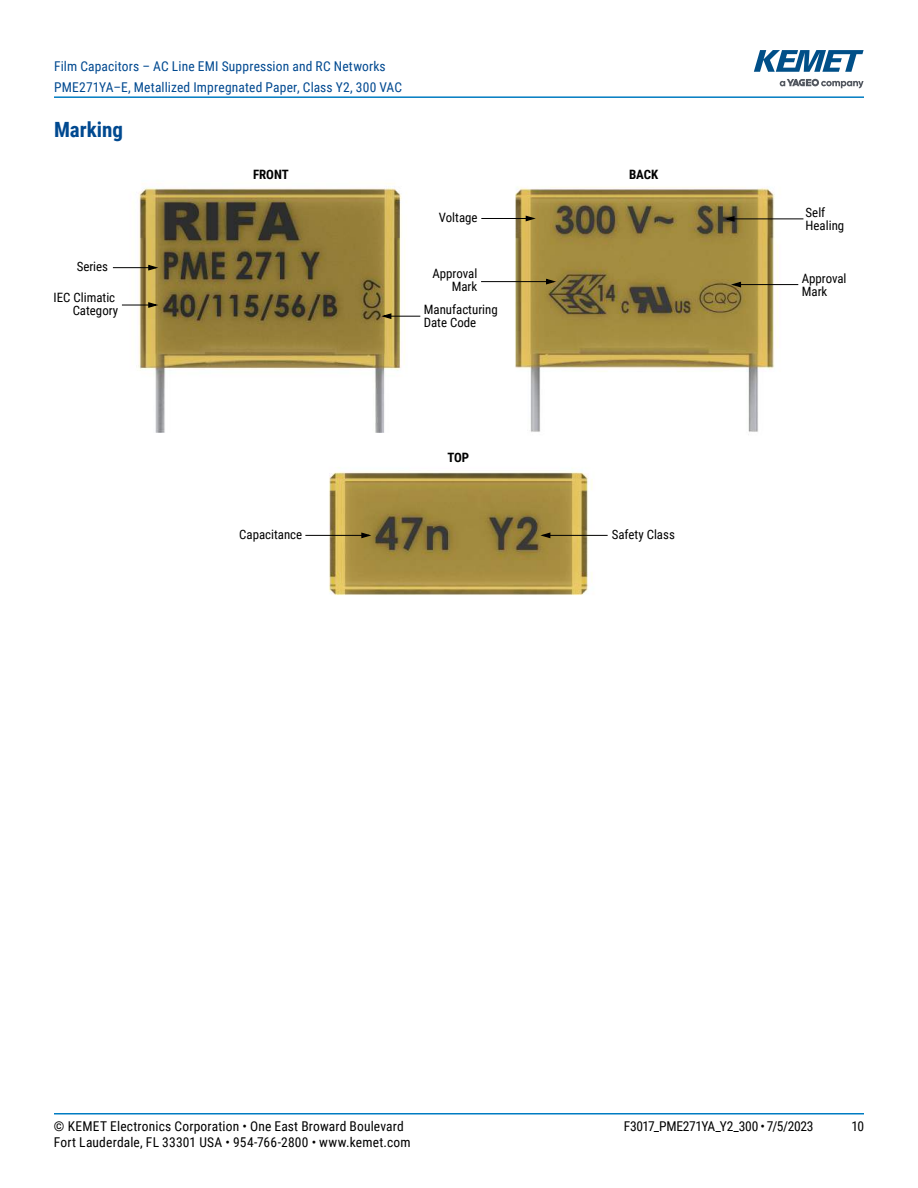
<style>
.page{position:relative;width:918px;height:1188px;background:#fff}
.page>*{position:absolute;margin:0;border:0;box-sizing:border-box;transform-origin:0 0}
.t1{font:700 21px "Roboto Condensed";color:#004990}
.t2{font:13.5px "Roboto Condensed";letter-spacing:.015em;color:#000}
.t3{font:13.5px/21px "Roboto Condensed";letter-spacing:.015em;color:#004990}
.t4{font:13.5px "Roboto Condensed";letter-spacing:-.025em;color:#000}
.t5{font:12.9px/12.9px "Roboto Condensed";color:#000}
.t6{font:700 12.9px "Roboto Condensed";color:#000}
</style>
<div class="page">
<hr style="left:54px;top:1113px;width:810px;height:2px;background:#007cc2">
<hr style="left:54px;top:96px;width:810px;height:2px;background:#007cc2">
<svg style="left:780px;top:79px;width:84px;height:9px"></svg>
<svg style="left:754px;top:50px;width:110px;height:22px"></svg>
<img style="left:306px;top:467px;width:302px;height:129px">
<img style="left:112px;top:183px;width:309px;height:250px">
<img style="left:481px;top:187px;width:323px;height:248px">
<hr style="left:305px;top:535px;width:57px;height:1px;background:#000">
<svg style="left:360px;top:532px;width:14px;height:7px"></svg>
<hr style="left:550px;top:535px;width:58px;height:1px;background:#000">
<svg style="left:538px;top:532px;width:13px;height:7px"></svg>
<hr style="left:481px;top:218px;width:46px;height:1px;background:#000">
<svg style="left:525px;top:215px;width:13px;height:7px"></svg>
<hr style="left:481px;top:281px;width:66px;height:1px;background:#000">
<svg style="left:545px;top:278px;width:13px;height:7px"></svg>
<hr style="left:113px;top:267px;width:36px;height:1px;background:#000">
<svg style="left:147px;top:264px;width:14px;height:7px"></svg>
<svg style="left:122px;top:301px;width:39px;height:8px"></svg>
<svg style="left:379px;top:312px;width:41px;height:8px"></svg>
<hr style="left:740px;top:284px;width:58px;height:1px;background:#000">
<svg style="left:729px;top:281px;width:13px;height:7px"></svg>
<hr style="left:734px;top:218px;width:69px;height:1px;background:#000">
<svg style="left:722px;top:215px;width:14px;height:8px"></svg>
<p class="t3" style="left:54px;top:57px;width:350px">Film Capacitors – AC Line EMI Suppression and RC Networks<br>PME271YA–E, Metallized Impregnated Paper, Class Y2, 300 VAC</p>
<h1 class="t1" style="left:54px;top:115px;width:71px">Marking</h1>
<p class="t5" style="left:77px;top:261px;width:33px">Series</p>
<p class="t5" style="left:54px;top:292px;width:66px;text-align:right">IEC Climatic<br>Category</p>
<p class="t6" style="left:253px;top:167px;width:37px">FRONT</p>
<p class="t5" style="left:439px;top:212px;width:40px">Voltage</p>
<p class="t5" style="left:433px;top:268px;width:46px;text-align:right">Approval<br>Mark</p>
<p class="t5" style="left:424px;top:304px;width:76px">Manufacturing<br>Date Code</p>
<p class="t6" style="left:447px;top:450px;width:23px">TOP</p>
<p class="t6" style="left:629px;top:167px;width:31px">BACK</p>
<p class="t5" style="left:239px;top:529px;width:65px">Capacitance</p>
<p class="t5" style="left:612px;top:529px;width:65px">Safety Class</p>
<p class="t5" style="left:806px;top:207px;width:40px">Self<br>Healing</p>
<p class="t5" style="left:802px;top:273px;width:46px">Approval<br>Mark</p>
<p class="t2" style="left:54px;top:1120px;width:351px">© KEMET Electronics Corporation • One East Broward Boulevard</p>
<p class="t4" style="left:624px;top:1120px;width:191px">F3017_PME271YA_Y2_300 • 7/5/2023</p>
<p class="t2" style="left:852px;top:1120px;width:14px">10</p>
<p class="t2" style="left:54px;top:1136px;width:358px">Fort Lauderdale, FL 33301 USA • 954-766-2800 • www.kemet.com</p>
</div>
